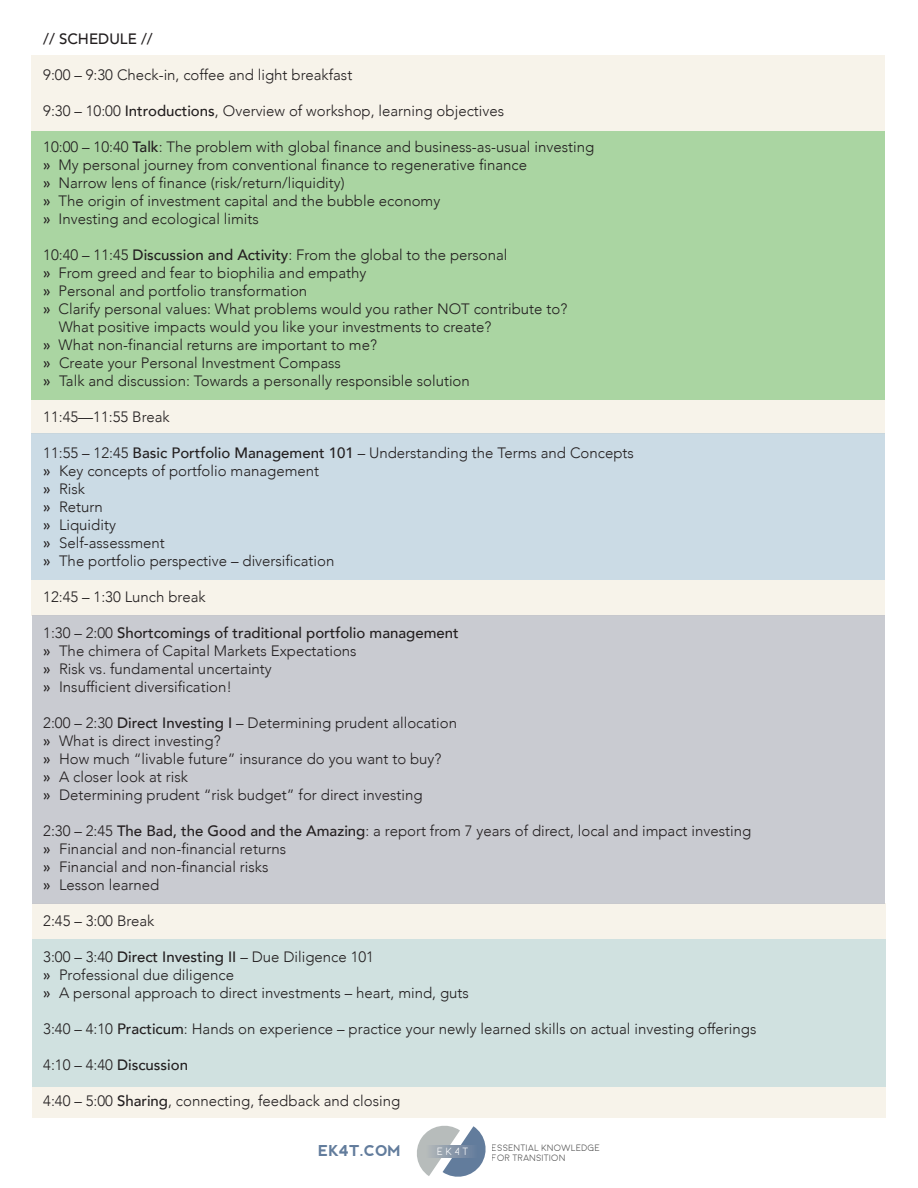
<style>
.page{position:relative;width:918px;height:1188px;background:#fff}
.page>*{position:absolute;margin:0;border:0;box-sizing:border-box;transform-origin:0 0}
.t1{font:300 15px/18px "Avenir";color:#231f20}
.t2{font:500 15px "Avenir";color:#231f20}
.t3{font:700 15px "nevis";color:#627c9c}
.t4{font:300 10.5px "Moon";color:#fff}
.t5{font:300 9.15px/9.4px "Moon";color:#4c4c4c}
.s1{font-weight:500}
.s2{font-weight:300}
</style>
<div class="page">
<div style="left:32px;top:939px;width:854px;height:148px;background:#d0e1e0"></div>
<div style="left:31px;top:131px;width:854px;height:269px;background:#aad5a2"></div>
<div style="left:32px;top:1087px;width:854px;height:31px;background:#f7f3ea"></div>
<div style="left:31px;top:400px;width:854px;height:34px;background:#f7f3ea"></div>
<div style="left:31px;top:580px;width:854px;height:36px;background:#f7f3ea"></div>
<div style="left:31px;top:434px;width:854px;height:146px;background:#cbdbe5"></div>
<div style="left:32px;top:904px;width:854px;height:35px;background:#f7f3ea"></div>
<div style="left:31px;top:56px;width:854px;height:75px;background:#f7f3ea"></div>
<div style="left:32px;top:616px;width:853px;height:288px;background:#c9cbd1"></div>
<svg style="left:417px;top:1125px;width:69px;height:52px"></svg>
<svg style="left:419px;top:1146px;width:64px;height:11px"></svg>
<p class="t2" style="left:43px;top:26px;width:111px">// SCHEDULE //</p>
<p class="t1" style="left:43px;top:66px;width:311px">9:00 – 9:30 Check-in, coffee and light breakfast</p>
<p class="t1" style="left:43px;top:102px;width:462px">9:30 – 10:00 <span class="s1">Introductions</span>, Overview of workshop, learning objectives</p>
<p class="t1" style="left:43px;top:138px;width:552px">10:00 – 10:40 <span class="s1">Talk</span>: The problem with global finance and business-as-usual investing <span class="s1">»</span> My personal journey from conventional finance to regenerative finance<br><span class="s1">»</span> Narrow lens of finance (risk/return/liquidity)<br><span class="s1">»</span> The origin of investment capital and the bubble economy<br><span class="s1">»</span> Investing and ecological limits</p>
<p class="t1" style="left:43px;top:246px;width:466px">10:40 – 11:45 <span class="s1">Discussion and Activity</span>: From the global to the personal</p>
<p class="t1" style="left:43px;top:264px;width:325px"><span class="s1">»</span> From greed and fear to biophilia and empathy</p>
<p class="t1" style="left:43px;top:282px;width:266px"><span class="s1">»</span> Personal and portfolio transformation</p>
<p class="t1" style="left:43px;top:300px;width:526px"><span class="s1">»</span> Clarify personal values: What problems would you rather NOT contribute to?</p>
<p class="t1" style="left:59px;top:318px;width:434px">What positive impacts would you like your investments to create?</p>
<p class="t1" style="left:43px;top:336px;width:335px"><span class="s1">»</span> What non-financial returns are important to me?</p>
<p class="t1" style="left:43px;top:354px;width:299px"><span class="s1">»</span> Create your Personal Investment Compass</p>
<p class="t1" style="left:43px;top:372px;width:428px"><span class="s1">»</span> Talk and discussion: Towards a personally responsible solution</p>
<p class="t1" style="left:43px;top:408px;width:128px">11:45—11:55 Break</p>
<p class="t1" style="left:43px;top:444px;width:592px">11:55 – 12:45 <span class="s1">Basic Portfolio Management 101</span> – Understanding the Terms and Concepts <span class="s1">»</span> Key concepts of portfolio management<br><span class="s1">»</span> Risk<br><span class="s1">»</span> Return<br><span class="s1">»</span> Liquidity<br><span class="s1">»</span> Self-assessment<br><span class="s1">»</span> The portfolio perspective – diversification</p>
<p class="t1" style="left:43px;top:588px;width:164px">12:45 – 1:30 Lunch break</p>
<p class="t1" style="left:43px;top:624px;width:417px">1:30 – 2:00 <span class="s1">Shortcomings of traditional portfolio management »</span> The chimera of Capital Markets Expectations<br><span class="s1">»</span> Risk vs. fundamental uncertainty<br><span class="s1">»</span> Insufficient diversification!</p>
<p class="t1" style="left:43px;top:714px;width:415px">2:00 – 2:30 <span class="s1">Direct Investing I</span> – Determining prudent allocation <span class="s1">»</span> What is direct investing?<br><span class="s1">»</span> How much “livable future” insurance do you want to buy?<br><span class="s1">»</span> A closer look at risk<br><span class="s1">»</span> Determining prudent “risk budget” for direct investing</p>
<p class="t1" style="left:43px;top:822px;width:710px">2:30 – 2:45 <span class="s1">The Bad, the Good and the Amazing</span>: a report from 7 years of direct, local and impact investing <span class="s1">»</span> Financial and non-financial returns<br><span class="s1">»</span> Financial and non-financial risks<br><span class="s1">»</span> Lesson learned</p>
<p class="t1" style="left:43px;top:912px;width:113px">2:45 – 3:00 Break</p>
<p class="t1" style="left:43px;top:948px;width:427px">3:00 – 3:40 <span class="s1">Direct Investing II</span> – Due Diligence 101<br><span class="s1">»</span> Professional due diligence<br><span class="s1">»</span> A personal approach to direct investments – heart, mind, guts</p>
<p class="t1" style="left:43px;top:1020px;width:715px">3:40 – 4:10 <span class="s1">Practicum</span>: Hands on experience – practice your newly learned skills on actual investing offerings</p>
<p class="t2" style="left:43px;top:1052px;width:146px"><span class="s2">4:10 – 4:40</span> Discussion</p>
<p class="t1" style="left:43px;top:1092px;width:358px">4:40 – 5:00 <span class="s1">Sharing</span>, connecting, feedback and closing</p>
<p class="t3" style="left:318px;top:1142px;width:84px">EK4T.COM</p>
<p class="t5" style="left:492px;top:1144px;width:109px">ESSENTIAL KNOWLEDGE<br>FOR TRANSITION</p>
<p class="t4" style="left:437px;top:1147px;width:32px">E K 4 T</p>
</div>
